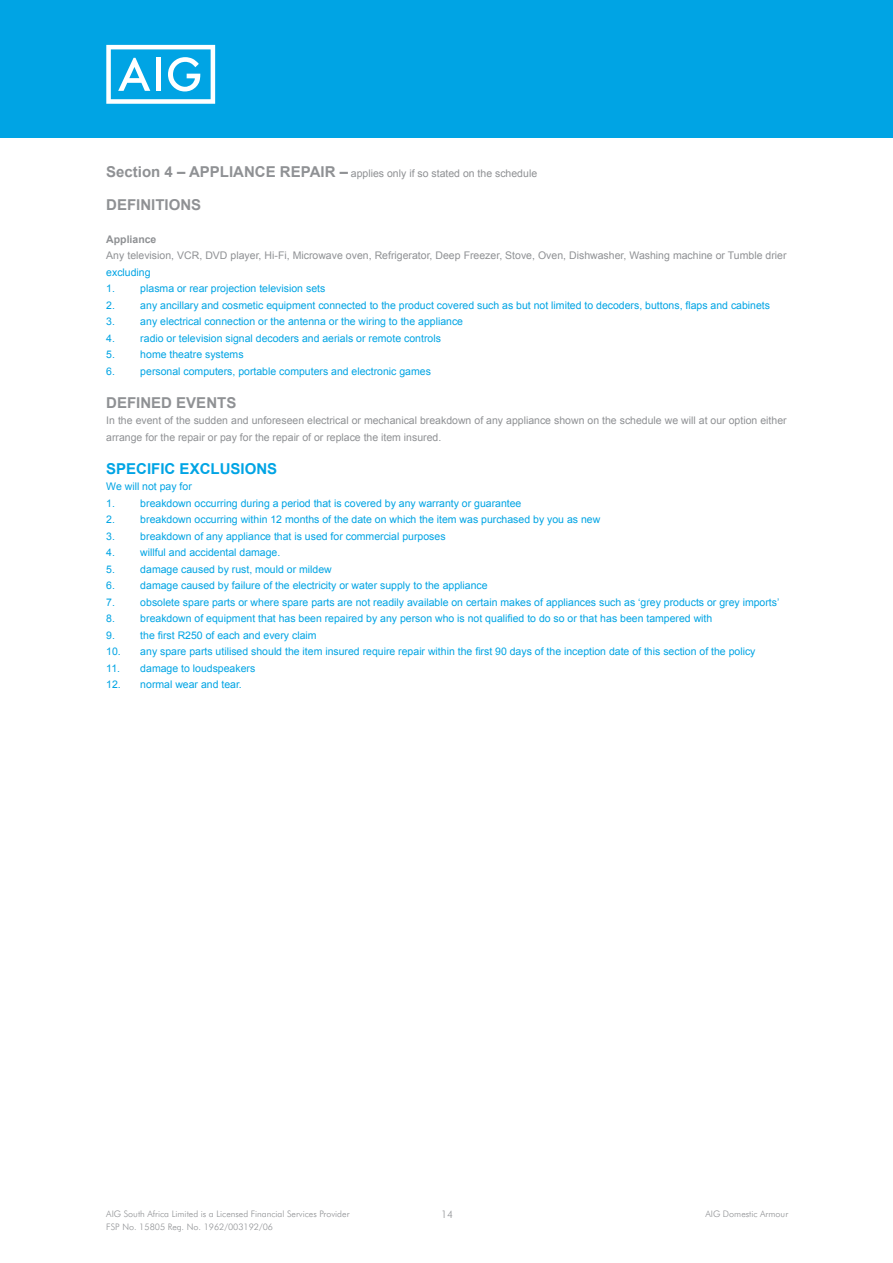
<style>
.page{position:relative;width:893px;height:1263px;background:#fff}
.page>*{position:absolute;margin:0;border:0;box-sizing:border-box;transform-origin:0 0}
.t1{font:700 15px "Arial";color:#8f9194}
.t2{font:700 15px "Arial";color:#00a4e4}
.t3{font:10.5px/16.5px "Arial";color:#00a4e4}
.t4{font:10.5px/16.5px "Arial";color:#8f9194}
.t5{font:700 10.5px "Arial";color:#8f9194}
.t6{font:300 10.5px "AIG Futura";color:#8f9194}
.t7{font:300 9px "AIG Futura";color:#8f9194}
.s1{font-weight:700;font-size:15px}
</style>
<div class="page">
<div style="left:0;top:0;width:893px;height:137px;background:#00a4e4"></div>
<svg style="left:106px;top:45px;width:109px;height:59px"></svg>
<p class="t4" style="left:106px;top:165px;width:432px"><span class="s1">Section 4 – APPLIANCE REPAIR –</span> applies only if so stated on the schedule</p>
<h1 class="t1" style="left:106px;top:196px;width:97px">DEFINITIONS</h1>
<p class="t5" style="left:106px;top:233px;width:52px">Appliance</p>
<p class="t4" style="left:106px;top:247px;width:682px">Any television, VCR, DVD player, Hi-Fi, Microwave oven, Refrigerator, Deep Freezer, Stove, Oven, Dishwasher, Washing machine or Tumble drier</p>
<p class="t3" style="left:106px;top:264px;width:46px">excluding<br>1.</p>
<p class="t3" style="left:140px;top:280px;width:186px">plasma or rear projection television sets</p>
<p class="t3" style="left:106px;top:297px;width:10px">2.</p>
<p class="t3" style="left:140px;top:297px;width:631px">any ancillary and cosmetic equipment connected to the product covered such as but not limited to decoders, buttons, flaps and cabinets</p>
<p class="t3" style="left:106px;top:313px;width:10px">3.</p>
<p class="t3" style="left:140px;top:313px;width:324px">any electrical connection or the antenna or the wiring to the appliance</p>
<p class="t3" style="left:106px;top:330px;width:10px">4.</p>
<p class="t3" style="left:140px;top:330px;width:302px">radio or television signal decoders and aerials or remote controls</p>
<p class="t3" style="left:106px;top:346px;width:10px">5.</p>
<p class="t3" style="left:140px;top:346px;width:105px">home theatre systems</p>
<p class="t3" style="left:106px;top:363px;width:10px">6.</p>
<p class="t3" style="left:140px;top:363px;width:292px">personal computers, portable computers and electronic games</p>
<h1 class="t1" style="left:106px;top:394px;width:132px">DEFINED EVENTS</h1>
<p class="t4" style="left:106px;top:412px;width:682px">In the event of the sudden and unforeseen electrical or mechanical breakdown of any appliance shown on the schedule we will at our option either arrange for the repair or pay for the repair of or replace the item insured.</p>
<h1 class="t2" style="left:106px;top:460px;width:172px">SPECIFIC EXCLUSIONS</h1>
<p class="t3" style="left:106px;top:478px;width:87px">We will not pay for<br>1.</p>
<p class="t3" style="left:140px;top:495px;width:383px">breakdown occurring during a period that is covered by any warranty or guarantee</p>
<p class="t3" style="left:106px;top:511px;width:10px">2.</p>
<p class="t3" style="left:140px;top:511px;width:461px">breakdown occurring within 12 months of the date on which the item was purchased by you as new</p>
<p class="t3" style="left:106px;top:528px;width:10px">3.</p>
<p class="t3" style="left:140px;top:528px;width:307px">breakdown of any appliance that is used for commercial purposes</p>
<p class="t3" style="left:106px;top:544px;width:10px">4.</p>
<p class="t3" style="left:140px;top:544px;width:142px">willful and accidental damage.</p>
<p class="t3" style="left:106px;top:561px;width:10px">5.</p>
<p class="t3" style="left:140px;top:561px;width:193px">damage caused by rust, mould or mildew</p>
<p class="t3" style="left:106px;top:577px;width:10px">6.</p>
<p class="t3" style="left:140px;top:577px;width:349px">damage caused by failure of the electricity or water supply to the appliance</p>
<p class="t3" style="left:106px;top:594px;width:10px">7.</p>
<p class="t3" style="left:140px;top:594px;width:641px">obsolete spare parts or where spare parts are not readily available on certain makes of appliances such as ‘grey products or grey imports’</p>
<p class="t3" style="left:106px;top:610px;width:10px">8.</p>
<p class="t3" style="left:140px;top:610px;width:574px">breakdown of equipment that has been repaired by any person who is not qualified to do so or that has been tampered with</p>
<p class="t3" style="left:106px;top:627px;width:10px">9.</p>
<p class="t3" style="left:140px;top:627px;width:178px">the first R250 of each and every claim</p>
<p class="t3" style="left:106px;top:643px;width:651px">10. any spare parts utilised should the item insured require repair within the first 90 days of the inception date of this section of the policy</p>
<p class="t3" style="left:106px;top:660px;width:151px">11. damage to loudspeakers</p>
<p class="t3" style="left:106px;top:676px;width:137px">12. normal wear and tear.</p>
<p class="t7" style="left:106px;top:1208px;width:245px">AIG South Africa Limited is a Licensed Financial Services Provider</p>
<p class="t6" style="left:441px;top:1208px;width:14px">14</p>
<p class="t7" style="left:705px;top:1208px;width:84px">AIG Domestic Armour</p>
<p class="t7" style="left:106px;top:1222px;width:168px">FSP No. 15805 Reg. No. 1962/003192/06</p>
</div>
